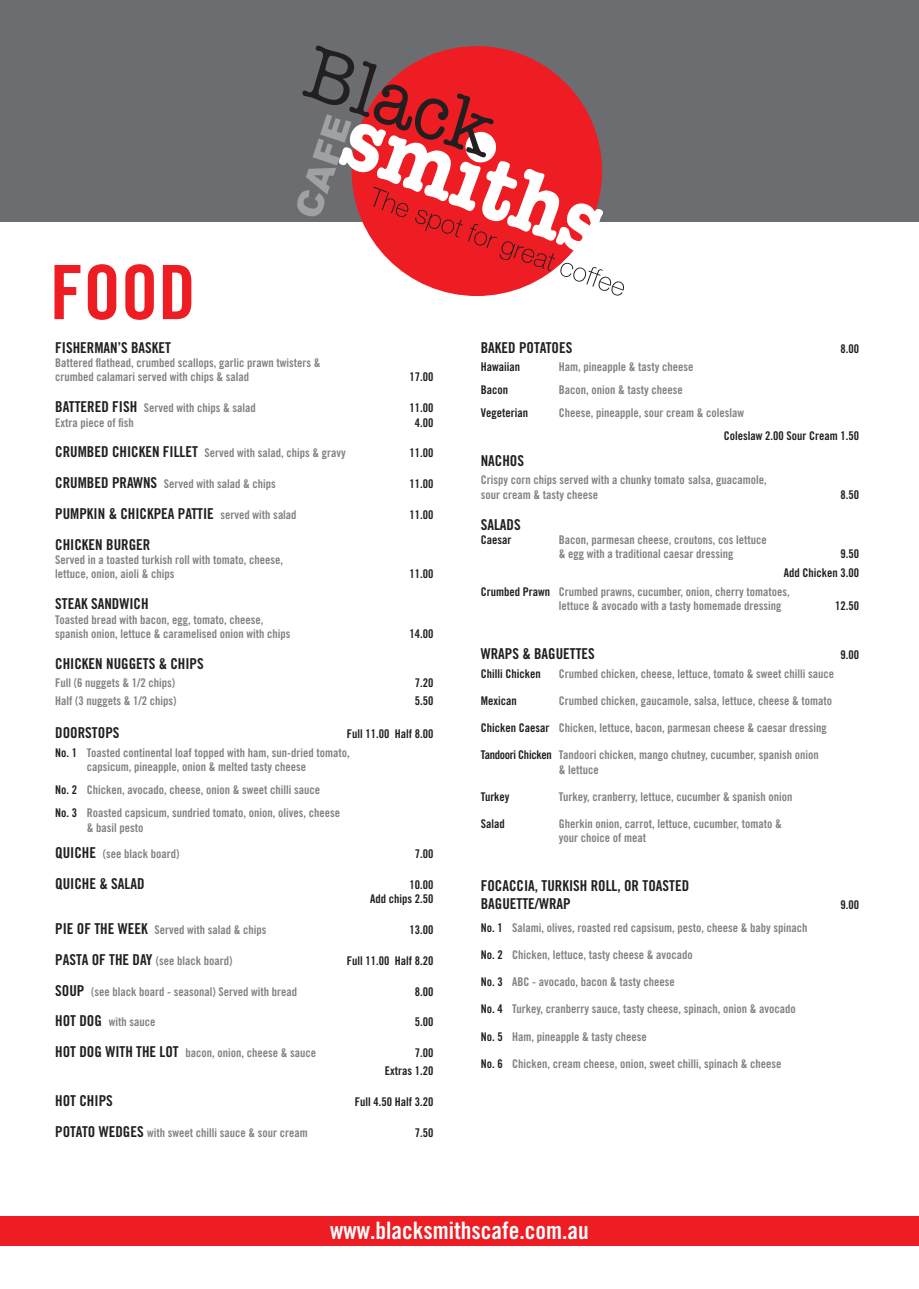
<style>
.page{position:relative;width:919px;height:1289px;background:#fff}
.page>*{position:absolute;margin:0;border:0;box-sizing:border-box;transform-origin:0 0}
.t1{font:75px "Trade Gothic Bold Cond Twenty";color:#ee1d23}
.t2{font:24px "Trade Gothic Bold Cond Twenty";color:#fff}
.t3{font:15px/18px "Trade Gothic Bold Cond Twenty";color:#231f20}
.t4{font:12px/14.4px "Trade Gothic Bold Cond Twenty";color:#808285}
.t5{font:12px/14.4px "Trade Gothic Bold Cond Twenty";color:#231f20;text-align:right}
.s1{font-size:15px;color:#231f20}
.s2{font-size:12px;color:#808285}
.s3{color:#231f20}
</style>
<div class="page">
<div style="left:0;top:0;width:918px;height:221px;background:#6c6d70"></div>
<svg style="left:297px;top:45px;width:327px;height:251px"></svg>
<div style="left:0;top:1216px;width:918px;height:29px;background:#ee1d23"></div>
<h1 class="t1" style="left:50px;top:247px;width:147px">FOOD</h1>
<p class="t3" style="left:55px;top:338px;width:117px">FISHERMAN’S BASKET</p>
<p class="t4" style="left:55px;top:355px;width:267px">Battered flathead, crumbed scallops, garlic prawn twisters &amp; crumbed calamari served with chips &amp; salad</p>
<p class="t5" style="left:409px;top:370px;width:25px">17.00</p>
<p class="t4" style="left:55px;top:400px;width:202px"><span class="s1">BATTERED FISH</span> Served with chips &amp; salad</p>
<p class="t5" style="left:409px;top:400px;width:25px">11.00</p>
<p class="t4" style="left:55px;top:415px;width:80px">Extra piece of fish</p>
<p class="t5" style="left:415px;top:415px;width:20px">4.00</p>
<p class="t4" style="left:55px;top:445px;width:292px"><span class="s1">CRUMBED CHICKEN FILLET</span> Served with salad, chips &amp; gravy</p>
<p class="t5" style="left:409px;top:445px;width:25px">11.00</p>
<p class="t4" style="left:55px;top:476px;width:222px"><span class="s1">CRUMBED PRAWNS</span> Served with salad &amp; chips</p>
<p class="t5" style="left:409px;top:476px;width:25px">11.00</p>
<p class="t3" style="left:55px;top:504px;width:243px">PUMPKIN &amp; CHICKPEA PATTIE <span class="s2">served with salad</span></p>
<p class="t5" style="left:409px;top:507px;width:25px">11.00</p>
<p class="t3" style="left:55px;top:535px;width:96px">CHICKEN BURGER</p>
<p class="t4" style="left:55px;top:552px;width:229px">Served in a toasted turkish roll with tomato, cheese, lettuce, onion, aioli &amp; chips</p>
<p class="t5" style="left:409px;top:567px;width:25px">11.00</p>
<p class="t3" style="left:55px;top:594px;width:95px">STEAK SANDWICH</p>
<p class="t4" style="left:55px;top:612px;width:237px">Toasted bread with bacon, egg, tomato, cheese, spanish onion, lettuce &amp; caramelised onion with chips</p>
<p class="t5" style="left:409px;top:626px;width:25px">14.00</p>
<p class="t3" style="left:55px;top:654px;width:150px">CHICKEN NUGGETS &amp; CHIPS</p>
<p class="t4" style="left:55px;top:676px;width:121px">Full (6 nuggets &amp; 1/2 chips)</p>
<p class="t5" style="left:415px;top:676px;width:20px">7.20</p>
<p class="t4" style="left:55px;top:694px;width:123px">Half (3 nuggets &amp; 1/2 chips)</p>
<p class="t5" style="left:415px;top:694px;width:20px">5.50</p>
<p class="t3" style="left:55px;top:724px;width:66px">DOORSTOPS</p>
<p class="t4" style="left:55px;top:724px;width:380px;line-height:18.6px;text-indent:291px"><span class="s3">Full 11.00 Half 8.00<br>No. 1</span> Toasted continental loaf topped with ham, sun-dried tomato,</p>
<p class="t4" style="left:55px;top:755px;width:286px;line-height:23px;text-indent:32px">capsicum, pineapple, onion &amp; melted tasty cheese<br><span class="s3">No. 2</span> Chicken, avocado, cheese, onion &amp; sweet chilli sauce<br><span class="s3">No. 3</span> Roasted capsicum, sundried tomato, onion, olives, cheese</p>
<p class="t4" style="left:87px;top:820px;width:58px">&amp; basil pesto</p>
<p class="t4" style="left:55px;top:846px;width:126px"><span class="s1">QUICHE</span> (see black board)</p>
<p class="t5" style="left:415px;top:846px;width:20px">7.00</p>
<p class="t3" style="left:55px;top:874px;width:91px">QUICHE &amp; SALAD</p>
<p class="t5" style="left:370px;top:877px;width:65px">10.00<br>Add chips 2.50</p>
<p class="t4" style="left:55px;top:922px;width:213px"><span class="s1">PIE OF THE WEEK</span> Served with salad &amp; chips</p>
<p class="t5" style="left:409px;top:922px;width:25px">13.00</p>
<p class="t4" style="left:55px;top:953px;width:179px"><span class="s1">PASTA OF THE DAY</span> (see black board)</p>
<p class="t5" style="left:347px;top:953px;width:88px">Full 11.00 Half 8.20</p>
<p class="t4" style="left:55px;top:984px;width:243px"><span class="s1">SOUP</span> (see black board - seasonal) Served with bread</p>
<p class="t5" style="left:415px;top:984px;width:20px">8.00</p>
<p class="t4" style="left:55px;top:1014px;width:101px"><span class="s1">HOT DOG</span> with sauce</p>
<p class="t5" style="left:415px;top:1014px;width:20px">5.00</p>
<p class="t4" style="left:55px;top:1045px;width:262px"><span class="s1">HOT DOG WITH THE LOT</span> bacon, onion, cheese &amp; sauce</p>
<p class="t5" style="left:385px;top:1043px;width:50px;line-height:18px">7.00<br>Extras 1.20</p>
<p class="t3" style="left:55px;top:1091px;width:59px">HOT CHIPS</p>
<p class="t5" style="left:355px;top:1094px;width:80px">Full 4.50 Half 3.20</p>
<p class="t4" style="left:55px;top:1125px;width:254px"><span class="s1">POTATO WEDGES</span> with sweet chilli sauce &amp; sour cream</p>
<p class="t5" style="left:415px;top:1125px;width:20px">7.50</p>
<p class="t3" style="left:480px;top:338px;width:93px">BAKED POTATOES</p>
<p class="t5" style="left:840px;top:341px;width:20px">8.00</p>
<p class="t5" style="left:480px;top:359px;width:41px">Hawaiian</p>
<p class="t4" style="left:558px;top:359px;width:136px">Ham, pineapple &amp; tasty cheese</p>
<p class="t5" style="left:480px;top:382px;width:29px">Bacon</p>
<p class="t4" style="left:558px;top:382px;width:125px">Bacon, onion &amp; tasty cheese</p>
<p class="t5" style="left:480px;top:405px;width:49px">Vegeterian</p>
<p class="t4" style="left:558px;top:405px;width:187px">Cheese, pineapple, sour cream &amp; coleslaw</p>
<p class="t5" style="left:723px;top:428px;width:137px">Coleslaw 2.00 Sour Cream 1.50</p>
<p class="t3" style="left:480px;top:452px;width:45px">NACHOS</p>
<p class="t4" style="left:480px;top:473px;width:287px">Crispy corn chips served with a chunky tomato salsa, guacamole, sour cream &amp; tasty cheese</p>
<p class="t5" style="left:840px;top:487px;width:20px">8.50</p>
<p class="t3" style="left:480px;top:515px;width:41px">SALADS</p>
<p class="t5" style="left:480px;top:532px;width:32px">Caesar</p>
<p class="t4" style="left:558px;top:532px;width:209px">Bacon, parmesan cheese, croutons, cos lettuce &amp; egg with a traditional caesar dressing</p>
<p class="t5" style="left:840px;top:547px;width:20px">9.50</p>
<p class="t5" style="left:783px;top:565px;width:77px">Add Chicken 3.00</p>
<p class="t4" style="left:480px;top:584px;width:310px"><span class="s3">Crumbed Prawn</span> Crumbed prawns, cucumber, onion, cherry tomatoes,</p>
<p class="t4" style="left:558px;top:598px;width:224px">lettuce &amp; avocado with a tasty homemade dressing</p>
<p class="t5" style="left:835px;top:598px;width:25px">12.50</p>
<p class="t3" style="left:480px;top:644px;width:116px">WRAPS &amp; BAGUETTES</p>
<p class="t5" style="left:840px;top:647px;width:20px">9.00</p>
<p class="t5" style="left:480px;top:666px;width:61px">Chilli Chicken</p>
<p class="t4" style="left:558px;top:666px;width:277px">Crumbed chicken, cheese, lettuce, tomato &amp; sweet chilli sauce</p>
<p class="t5" style="left:480px;top:693px;width:37px">Mexican</p>
<p class="t4" style="left:558px;top:693px;width:275px">Crumbed chicken, gaucamole, salsa, lettuce, cheese &amp; tomato</p>
<p class="t4" style="left:480px;top:720px;width:347px"><span class="s3">Chicken Caesar</span> Chicken, lettuce, bacon, parmesan cheese &amp; caesar dressing</p>
<p class="t4" style="left:558px;top:747px;width:261px;text-indent:-78px"><span class="s3">Tandoori Chicken</span> Tandoori chicken, mango chutney, cucumber, spanish onion &amp; lettuce</p>
<p class="t5" style="left:480px;top:789px;width:30px">Turkey</p>
<p class="t4" style="left:558px;top:789px;width:235px">Turkey, cranberry, lettuce, cucumber &amp; spanish onion</p>
<p class="t5" style="left:480px;top:816px;width:25px">Salad</p>
<p class="t4" style="left:558px;top:816px;width:224px">Gherkin onion, carrot, lettuce, cucumber, tomato &amp; your choice of meat</p>
<p class="t3" style="left:480px;top:876px;width:210px">FOCACCIA, TURKISH ROLL, OR TOASTED<br>BAGUETTE/WRAP</p>
<p class="t5" style="left:840px;top:897px;width:20px">9.00</p>
<p class="t4" style="left:480px;top:920px;width:328px"><span class="s3">No. 1</span> Salami, olives, roasted red capsisum, pesto, cheese &amp; baby spinach</p>
<p class="t4" style="left:480px;top:947px;width:214px"><span class="s3">No. 2</span> Chicken, lettuce, tasty cheese &amp; avocado</p>
<p class="t4" style="left:480px;top:974px;width:196px"><span class="s3">No. 3</span> ABC - avocado, bacon &amp; tasty cheese</p>
<p class="t4" style="left:480px;top:1001px;width:316px"><span class="s3">No. 4</span> Turkey, cranberry sauce, tasty cheese, spinach, onion &amp; avocado</p>
<p class="t4" style="left:480px;top:1029px;width:168px"><span class="s3">No. 5</span> Ham, pineapple &amp; tasty cheese</p>
<p class="t4" style="left:480px;top:1056px;width:302px"><span class="s3">No. 6</span> Chicken, cream cheese, onion, sweet chilli, spinach &amp; cheese</p>
<h2 class="t2" style="left:330px;top:1215px;width:260px">www.blacksmithscafe.com.au</h2>
</div>
